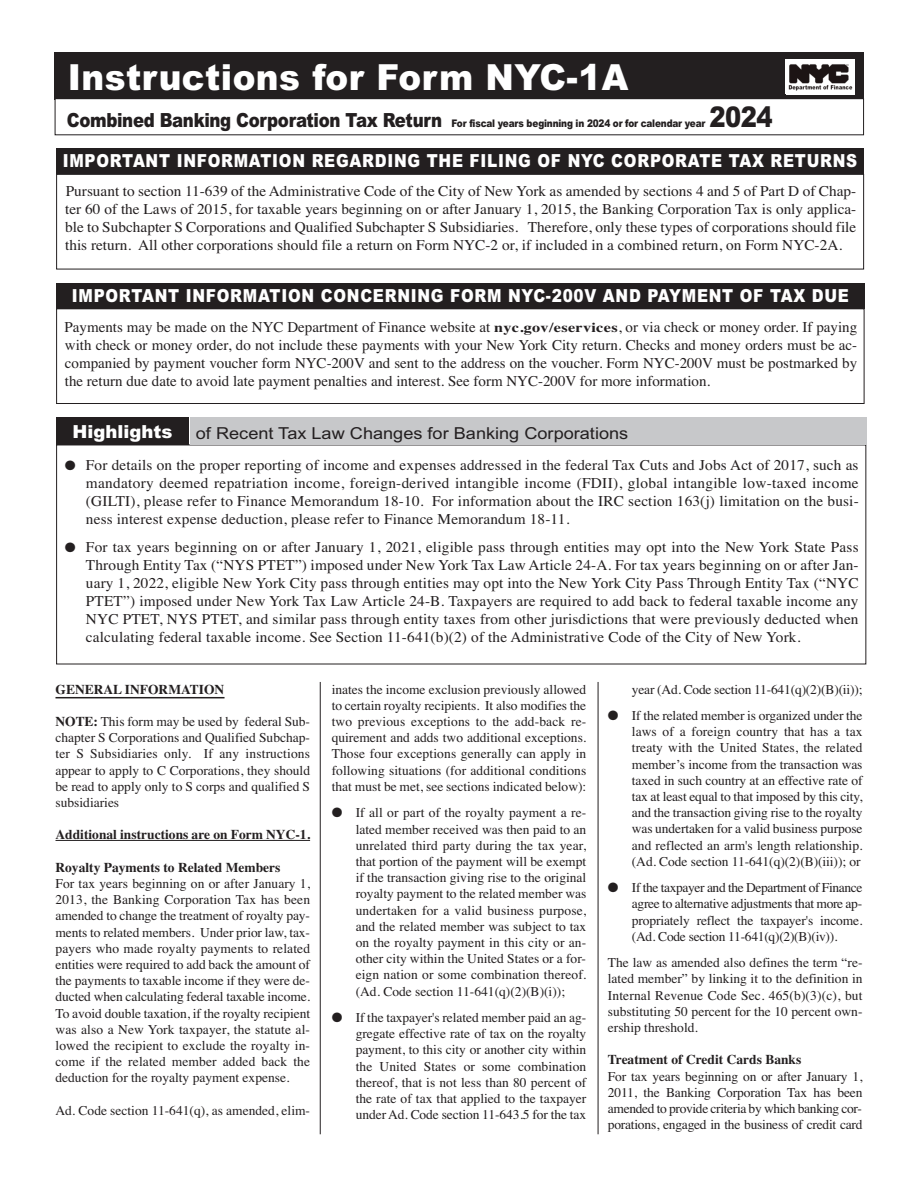
<style>
.page{position:relative;width:918px;height:1188px;background:#fff}
.page>*{position:absolute;margin:0;border:0;box-sizing:border-box;transform-origin:0 0}
.t1{font:900 36px "Arial";letter-spacing:.015em;color:#fff;scale:.95 1}
.t2{font:900 28.5px "Arial";color:#231f20;scale:.85 1}
.t3{font:900 18px "Arial";letter-spacing:.045em;color:#fff;scale:.85 1}
.t4{font:900 18px "Arial";color:#fff}
.t5{font:16.5px "Arial";color:#231f20;scale:1.1 1}
.t6{font:15px/18px "Times";color:#231f20;text-align:justify}
.t7{font:13.5px/16.2px "Times";color:#231f20;text-align:justify}
.t8{font:700 13.5px "Times";color:#231f20}
.t9{font:900 10.5px "Arial";letter-spacing:-.02em;color:#231f20;scale:.85 1}
.s1{font-size:19.5px}
.s2{font-weight:700;font-size:13.5px}
.s3{font-weight:700}
</style>
<div class="page">
<div style="left:54px;top:52px;width:810px;height:47px;background:#231f20"></div>
<div style="left:56px;top:174px;width:808px;height:95px;border:1px solid #231f20"></div>
<hr style="left:56px;top:697px;width:169px;height:1px;background:#231f20">
<hr style="left:56px;top:840px;width:254px;height:1px;background:#231f20">
<hr style="left:320px;top:682px;width:1px;height:452px;background:#231f20">
<hr style="left:598px;top:682px;width:1px;height:452px;background:#231f20">
<div style="left:786px;top:59px;width:69px;height:35px;background:#fff"></div>
<img style="left:788px;top:64px;width:65px;height:27px">
<div style="left:56px;top:308px;width:808px;height:96px;border:1px solid #231f20"></div>
<div style="left:56px;top:149px;width:808px;height:25px;background:#231f20"></div>
<div style="left:56px;top:283px;width:808px;height:25px;background:#231f20"></div>
<div style="left:56px;top:417px;width:133px;height:28px;background:#231f20"></div>
<div style="left:190px;top:417px;width:676px;height:28px;background:#c7c8ca"></div>
<h1 class="t1" style="left:68px;top:64px;width:592px">Instructions for Form NYC-1A</h1>
<p class="t9" style="left:67px;top:119px;width:753px"><span class="s1">Combined Banking Corporation Tax Return</span> For fiscal years beginning in 2024 or for calendar year</p>
<h2 class="t2" style="left:710px;top:106px;width:76px">2024</h2>
<h3 class="t3" style="left:63px;top:154px;width:936px">IMPORTANT INFORMATION REGARDING THE FILING OF NYC CORPORATE TAX RETURNS</h3>
<p class="t6" style="left:65px;top:184px;width:793px">Pursuant to section 11-639 of the Administrative Code of the City of New York as amended by sections 4 and 5 of Part D of Chap&shy;ter 60 of the Laws of 2015, for taxable years beginning on or after January 1, 2015, the Banking Corporation Tax is only applica&shy;ble to Subchapter S Corporations and Qualified Subchapter S Subsidiaries. Therefore, only these types of corporations should file this return. All other corporations should file a return on Form NYC-2 or, if included in a combined return, on Form NYC-2A.</p>
<h3 class="t3" style="left:72px;top:289px;width:916px">IMPORTANT INFORMATION CONCERNING FORM NYC-200V AND PAYMENT OF TAX DUE</h3>
<p class="t6" style="left:65px;top:319px;width:794px">Payments may be made on the NYC Department of Finance website at <span class="s2">nyc.gov/eservices</span>, or via check or money order. If paying with check or money order, do not include these payments with your New York City return. Checks and money orders must be ac&shy;companied by payment voucher form NYC-200V and sent to the address on the voucher. Form NYC-200V must be postmarked by the return due date to avoid late payment penalties and interest. See form NYC-200V for more information.</p>
<h3 class="t4" style="left:72px;top:425px;width:101px">Highlights</h3>
<p class="t5" style="left:196px;top:423px;width:395px">of Recent Tax Law Changes for Banking Corporations</p>
<p class="t6" style="left:86px;top:457px;width:774px;text-indent:-21px">● For details on the proper reporting of income and expenses addressed in the federal Tax Cuts and Jobs Act of 2017, such as mandatory deemed repatriation income, foreign-derived intangible income (FDII), global intangible low-taxed income (GILTI), please refer to Finance Memorandum 18-10. For information about the IRC section 163(j) limitation on the busi&shy;ness interest expense deduction, please refer to Finance Memorandum 18-11.</p>
<p class="t6" style="left:86px;top:539px;width:774px;text-indent:-21px">● For tax years beginning on or after January 1, 2021, eligible pass through entities may opt into the New York State Pass Through Entity Tax (“NYS PTET”) imposed under New York Tax Law Article 24-A. For tax years beginning on or after Jan&shy;uary 1, 2022, eligible New York City pass through entities may opt into the New York City Pass Through Entity Tax (“NYC PTET”) imposed under New York Tax Law Article 24-B. Taxpayers are required to add back to federal taxable income any NYC PTET, NYS PTET, and similar pass through entity taxes from other jurisdictions that were previously deducted when calculating federal taxable income. See Section 11-641(b)(2) of the Administrative Code of the City of New York.</p>
<p class="t8" style="left:56px;top:684px;width:170px">GENERAL INFORMATION</p>
<p class="t7" style="left:56px;top:715px;width:256px"><span class="s3">NOTE:</span> This form may be used by federal Sub&shy;chapter S Corporations and Qualified Subchap&shy;ter S Subsidiaries only. If any instructions appear to apply to C Corporations, they should be read to apply only to S corps and qualified S subsidiaries</p>
<p class="t8" style="left:56px;top:830px;width:256px">Additional instructions are on Form NYC-1.</p>
<p class="t8" style="left:55px;top:862px;width:226px">Royalty Payments to Related Members</p>
<p class="t7" style="left:55px;top:877px;width:256px">For tax years beginning on or after January 1, 2013, the Banking Corporation Tax has been amended to change the treatment of royalty pay&shy;ments to related members. Under prior law, tax&shy;payers who made royalty payments to related entities were required to add back the amount of the payments to taxable income if they were de&shy;ducted when calculating federal taxable income.<br>To avoid double taxation, if the royalty recipient was also a New York taxpayer, the statute al&shy;lowed the recipient to exclude the royalty in&shy;come if the related member added back the deduction for the royalty payment expense.</p>
<p class="t7" style="left:55px;top:1103px;width:256px">Ad. Code section 11-641(q), as amended, elim-</p>
<p class="t7" style="left:332px;top:682px;width:256px">inates the income exclusion previously allowed to certain royalty recipients. It also modifies the two previous exceptions to the add-back re&shy;quirement and adds two additional exceptions.<br>Those four exceptions generally can apply in following situations (for additional conditions that must be met, see sections indicated below):</p>
<p class="t7" style="left:356px;top:806px;width:232px;text-indent:-24px">● If all or part of the royalty payment a re&shy;lated member received was then paid to an unrelated third party during the tax year, that portion of the payment will be exempt if the transaction giving rise to the original royalty payment to the related member was undertaken for a valid business purpose, and the related member was subject to tax on the royalty payment in this city or an&shy;other city within the United States or a for&shy;eign nation or some combination thereof. (Ad. Code section 11-641(q)(2)(B)(i));</p>
<p class="t7" style="left:356px;top:1011px;width:232px;text-indent:-24px">● If the taxpayer's related member paid an ag&shy;gregate effective rate of tax on the royalty payment, to this city or another city within the United States or some combination thereof, that is not less than 80 percent of the rate of tax that applied to the taxpayer under Ad. Code section 11-643.5 for the tax</p>
<p class="t7" style="left:632px;top:682px;width:232px">year (Ad. Code section 11-641(q)(2)(B)(ii));</p>
<p class="t7" style="left:632px;top:709px;width:232px;text-indent:-24px">● If the related member is organized under the laws of a foreign country that has a tax treaty with the United States, the related member’s income from the transaction was taxed in such country at an effective rate of tax at least equal to that imposed by this city, and the transaction giving rise to the royalty was undertaken for a valid business purpose and reflected an arm's length relationship. (Ad. Code section 11-641(q)(2)(B)(iii)); or</p>
<p class="t7" style="left:632px;top:881px;width:232px;text-indent:-24px">● If the taxpayer and the Department of Finance agree to alternative adjustments that more ap&shy;propriately reflect the taxpayer's income. (Ad. Code section 11-641(q)(2)(B)(iv)).</p>
<p class="t7" style="left:608px;top:956px;width:256px">The law as amended also defines the term “re&shy;lated member” by linking it to the definition in Internal Revenue Code Sec. 465(b)(3)(c), but substituting 50 percent for the 10 percent own&shy;ership threshold.</p>
<p class="t8" style="left:608px;top:1055px;width:195px">Treatment of Credit Cards Banks</p>
<p class="t7" style="left:608px;top:1069px;width:256px">For tax years beginning on or after January 1, 2011, the Banking Corporation Tax has been amended to provide criteria by which banking cor&shy;porations, engaged in the business of credit card</p>
</div>
